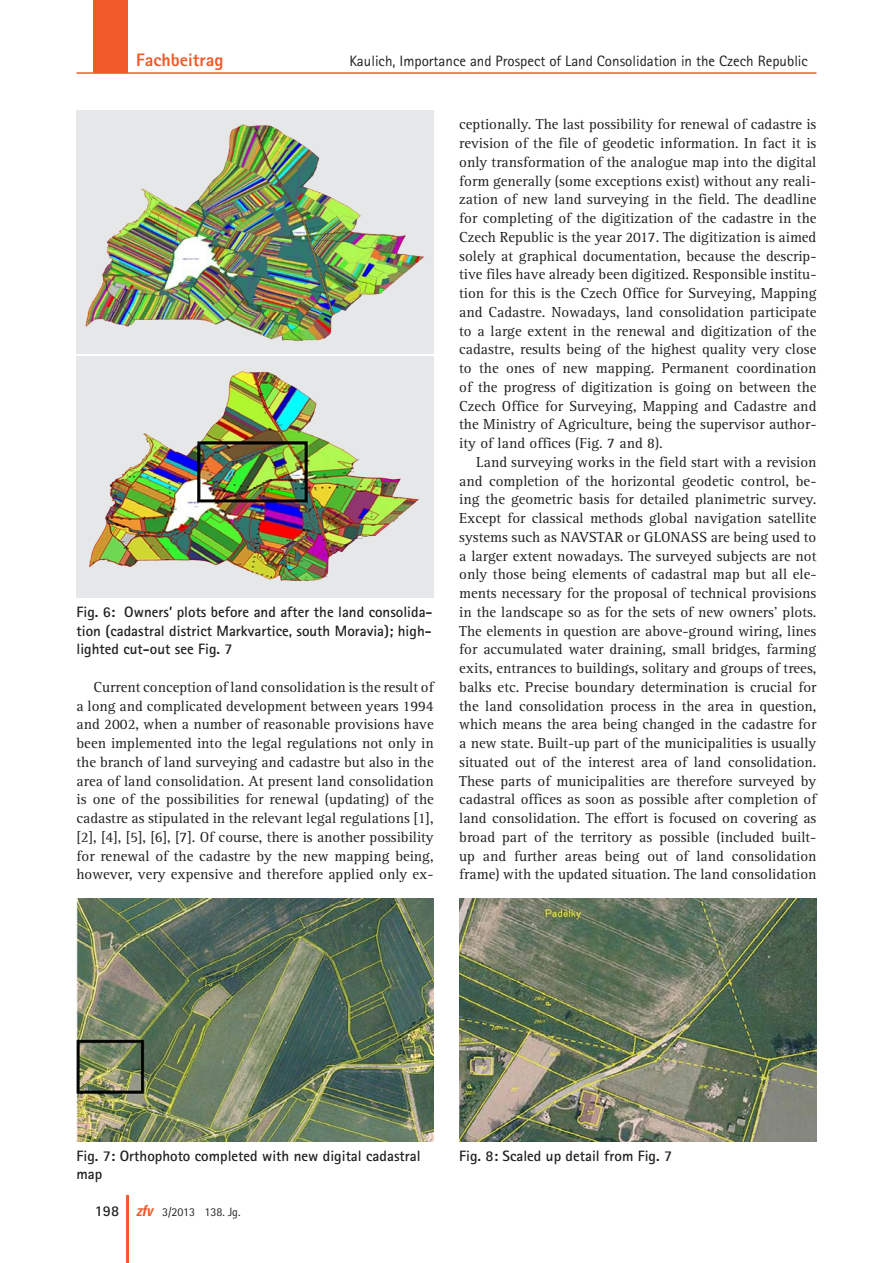
<style>
.page{position:relative;width:893px;height:1263px;background:#fff}
.page>*{position:absolute;margin:0;border:0;box-sizing:border-box;transform-origin:0 0}
.t1{font:800 18px "Rotis Sans Serif";color:#f15929}
._01_normal{font:15px/18.8px "Rotis Serif";color:#231f20;text-align:justify}
._05_abb{font:700 15px/18.8px "Rotis Sans Serif";color:#231f20}
.t2{font:15px "Rotis Sans Serif";color:#231f20}
.t3{font:12px "Rotis Sans Serif";color:#231f20}
.s1{font-weight:700;font-size:15px}
.s2{font-family:"Univers";font-weight:700;font-style:italic;font-stretch:condensed;font-size:15px;color:#f15929}
</style>
<div class="page">
<div style="left:94px;top:0;width:34px;height:72px;background:#f15929"></div>
<hr style="left:77px;top:72px;width:739px;height:2px;background:#f15929">
<hr style="left:126px;top:1195px;width:3px;height:68px;background:#f15929">
<img style="left:77px;top:898px;width:357px;height:244px">
<img style="left:459px;top:898px;width:357px;height:244px">
<div style="left:77px;top:111px;width:357px;height:243px;background:#e6e7e9"></div>
<img style="left:85px;top:124px;width:340px;height:217px">
<img style="left:77px;top:357px;width:357px;height:238px">
<p class="t1" style="left:136px;top:48px;width:89px">Fachbeitrag</p>
<p class="t2" style="left:349px;top:52px;width:460px">Kaulich, Importance and Prospect of Land Consolidation in the Czech Republic</p>
<p class="_05_abb" style="left:77px;top:602px;width:358px;text-align:justify">Fig. 6: Owners’ plots before and after the land consolida&shy;tion (cadastral district Markvartice, south Moravia); high&shy;lighted cut-out see Fig. 7</p>
<p class="_01_normal" style="left:77px;top:678px;width:359px;text-indent:17px">Current conception of land consolidation is the result of a long and complicated development between years 1994 and 2002, when a number of reasonable provisions have been implemented into the legal regulations not only in the branch of land surveying and cadastre but also in the area of land consolidation. At present land consolidation is one of the possibilities for renewal (updating) of the cadastre as stipulated in the relevant legal regulations [1], [2], [4], [5], [6], [7]. Of course, there is another possibility for renewal of the cadastre by the new mapping being, however, very expensive and therefore applied only ex-</p>
<p class="_01_normal" style="left:459px;top:115px;width:359px">ceptionally. The last possibility for renewal of cadastre is revision of the file of geodetic information. In fact it is only transformation of the analogue map into the digital form generally (some exceptions exist) without any reali&shy;zation of new land surveying in the field. The deadline for completing of the digitization of the cadastre in the Czech Republic is the year 2017. The digitization is aimed solely at graphical documentation, because the descrip&shy;tive files have already been digitized. Responsible institu&shy;tion for this is the Czech Office for Surveying, Mapping and Cadastre. Nowadays, land consolidation participate to a large extent in the renewal and digitization of the cadastre, results being of the highest quality very close to the ones of new mapping. Permanent coordination of the progress of digitization is going on between the Czech Office for Surveying, Mapping and Cadastre and the Ministry of Agriculture, being the supervisor author&shy;ity of land offices (Fig. 7 and 8).</p>
<p class="_01_normal" style="left:459px;top:453px;width:359px;text-indent:17px">Land surveying works in the field start with a revision and completion of the horizontal geodetic control, be&shy;ing the geometric basis for detailed planimetric survey.<br>Except for classical methods global navigation satellite systems such as NAVSTAR or GLONASS are being used to a larger extent nowadays. The surveyed subjects are not only those being elements of cadastral map but all ele&shy;ments necessary for the proposal of technical provisions in the landscape so as for the sets of new owners’ plots.<br>The elements in question are above-ground wiring, lines for accumulated water draining, small bridges, farming exits, entrances to buildings, solitary and groups of trees, balks etc. Precise boundary determination is crucial for the land consolidation process in the area in question, which means the area being changed in the cadastre for a new state. Built-up part of the municipalities is usually situated out of the interest area of land consolidation.<br>These parts of municipalities are therefore surveyed by cadastral offices as soon as possible after completion of land consolidation. The effort is focused on covering as broad part of the territory as possible (included built&shy;up and further areas being out of land consolidation frame) with the updated situation. The land consolidation</p>
<p class="_05_abb" style="left:77px;top:1146px;width:346px">Fig. 7: Orthophoto completed with new digital cadastral map</p>
<p class="_05_abb" style="left:459px;top:1146px;width:214px">Fig. 8: Scaled up detail from Fig. 7</p>
<p class="t3" style="left:95px;top:1205px;width:147px"><span class="s1">198</span> <span class="s2">zfv</span> 3/2013 138. Jg.</p>
</div>
